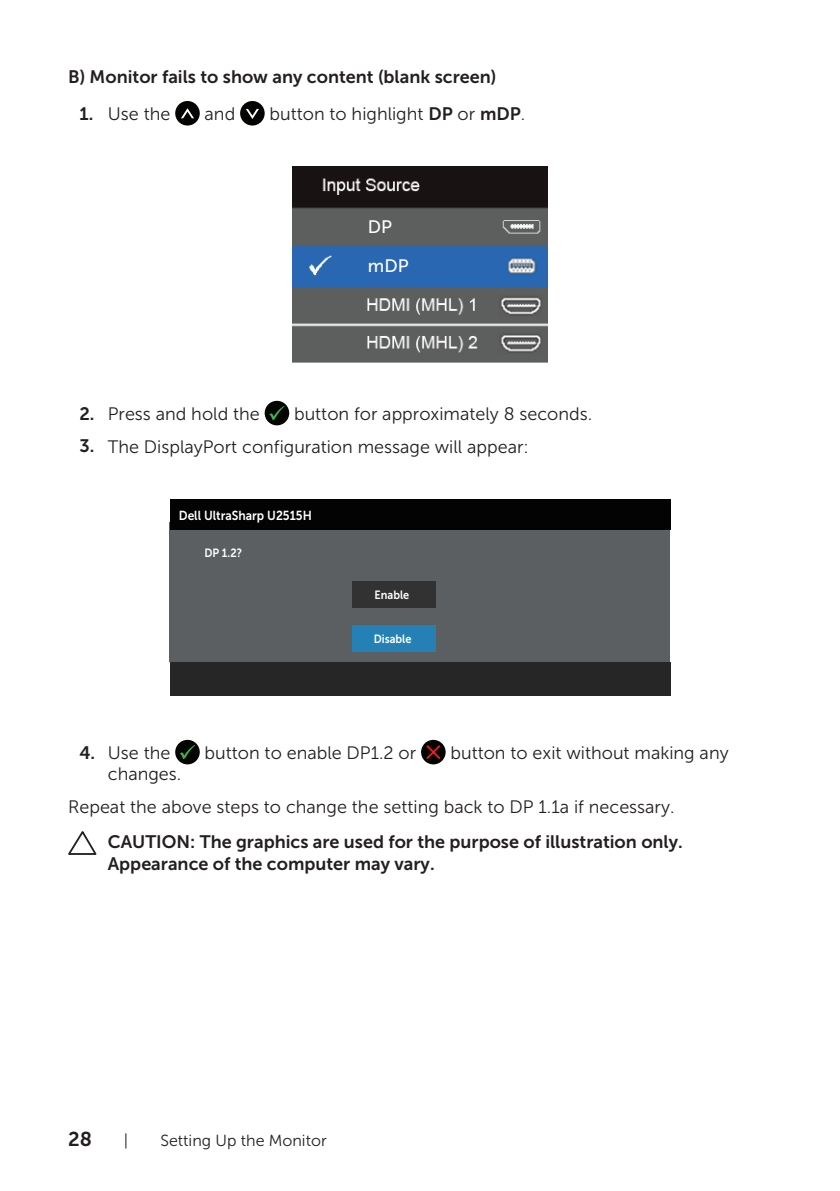
<style>
.page{position:relative;width:840px;height:1191px;background:#fff}
.page>*{position:absolute;margin:0;border:0;box-sizing:border-box;transform-origin:0 0}
.t1{font:20px "Museo Sans For Dell 700";color:#231f20}
.text{font:18px "Museo Sans For Dell 300";color:#231f20}
.text-2{font:18px/21.6px "Museo Sans For Dell 700";color:#231f20}
.t2{font:18px/39px "Museo Sans 500";color:#fff}
.t3{font:16px "Museo Sans For Dell 300";color:#231f20}
.t4{font:13px "Museo Sans For Dell 700";color:#fff;scale:.92 1}
.t5{font:11.8px "Museo Sans For Dell 700";color:#fff;scale:.92 1}
.s1{font-family:"Museo Sans For Dell 700"}
</style>
<div class="page">
<div style="left:175px;top:101px;width:25px;height:24px;background:#040503;border-radius:50%"></div>
<svg style="left:181px;top:108px;width:13px;height:10px"></svg>
<div style="left:240px;top:101px;width:24px;height:24px;background:#040503;border-radius:50%"></div>
<svg style="left:246px;top:109px;width:13px;height:10px"></svg>
<img style="left:292px;top:166px;width:255px;height:196px">
<div style="left:353px;top:217px;width:115px;height:23px;background:#5d5e5e"></div>
<div style="left:359px;top:253px;width:141px;height:26px;background:#2a67b2"></div>
<div style="left:264px;top:401px;width:25px;height:24px;background:#040503;border-radius:50%"></div>
<svg style="left:269px;top:406px;width:15px;height:14px"></svg>
<div style="left:169px;top:523px;width:501px;height:139px;background:#5c5f61"></div>
<div style="left:170px;top:499px;width:500px;height:31px;background:#030303"></div>
<div style="left:169px;top:662px;width:501px;height:33px;background:#262626"></div>
<div style="left:352px;top:581px;width:83px;height:26px;background:#323232"></div>
<div style="left:352px;top:625px;width:83px;height:26px;background:#2581b5"></div>
<div style="left:175px;top:740px;width:25px;height:24px;background:#040503;border-radius:50%"></div>
<svg style="left:180px;top:745px;width:15px;height:14px"></svg>
<div style="left:421px;top:740px;width:24px;height:24px;background:#040503;border-radius:50%"></div>
<svg style="left:424px;top:743px;width:18px;height:18px"></svg>
<svg style="left:68px;top:831px;width:28px;height:24px"></svg>
<p class="text-2" style="left:68px;top:66px;width:429px">B) Monitor fails to show any content (blank screen)</p>
<p class="text" style="left:79px;top:104px;width:92px"><span class="s1">1.</span> Use the</p>
<p class="text" style="left:204px;top:104px;width:32px">and</p>
<p class="text" style="left:269px;top:104px;width:257px">button to highlight <span class="s1">DP</span> or <span class="s1">mDP</span>.</p>
<p class="t2" style="left:367px;top:207px;width:42px">DP mDP</p>
<p class="text" style="left:79px;top:404px;width:182px"><span class="s1">2.</span> Press and hold the</p>
<p class="text" style="left:294px;top:404px;width:299px">button for approximately 8 seconds.</p>
<p class="text" style="left:79px;top:437px;width:450px"><span class="s1">3.</span> The DisplayPort configuration message will appear:</p>
<p class="t4" style="left:179px;top:508px;width:146px">Dell UltraSharp U2515H</p>
<p class="t5" style="left:204px;top:546px;width:42px">DP 1.2?</p>
<p class="t5" style="left:374px;top:588px;width:39px">Enable</p>
<p class="t5" style="left:373px;top:632px;width:42px">Disable</p>
<p class="text" style="left:79px;top:743px;width:92px"><span class="s1">4.</span> Use the</p>
<p class="text" style="left:204px;top:743px;width:213px">button to enable DP1.2 or</p>
<p class="text" style="left:450px;top:743px;width:279px">button to exit without making any</p>
<p class="text" style="left:108px;top:764px;width:75px">changes.</p>
<p class="text" style="left:68px;top:797px;width:607px">Repeat the above steps to change the setting back to DP 1.1a if necessary.</p>
<p class="text-2" style="left:108px;top:831px;width:576px">CAUTION: The graphics are used for the purpose of illustration only.<br>Appearance of the computer may vary.</p>
<p class="t1" style="left:68px;top:1127px;width:25px">28</p>
<p class="t3" style="left:124px;top:1131px;width:6px">|</p>
<p class="t3" style="left:160px;top:1131px;width:168px">Setting Up the Monitor</p>
</div>
